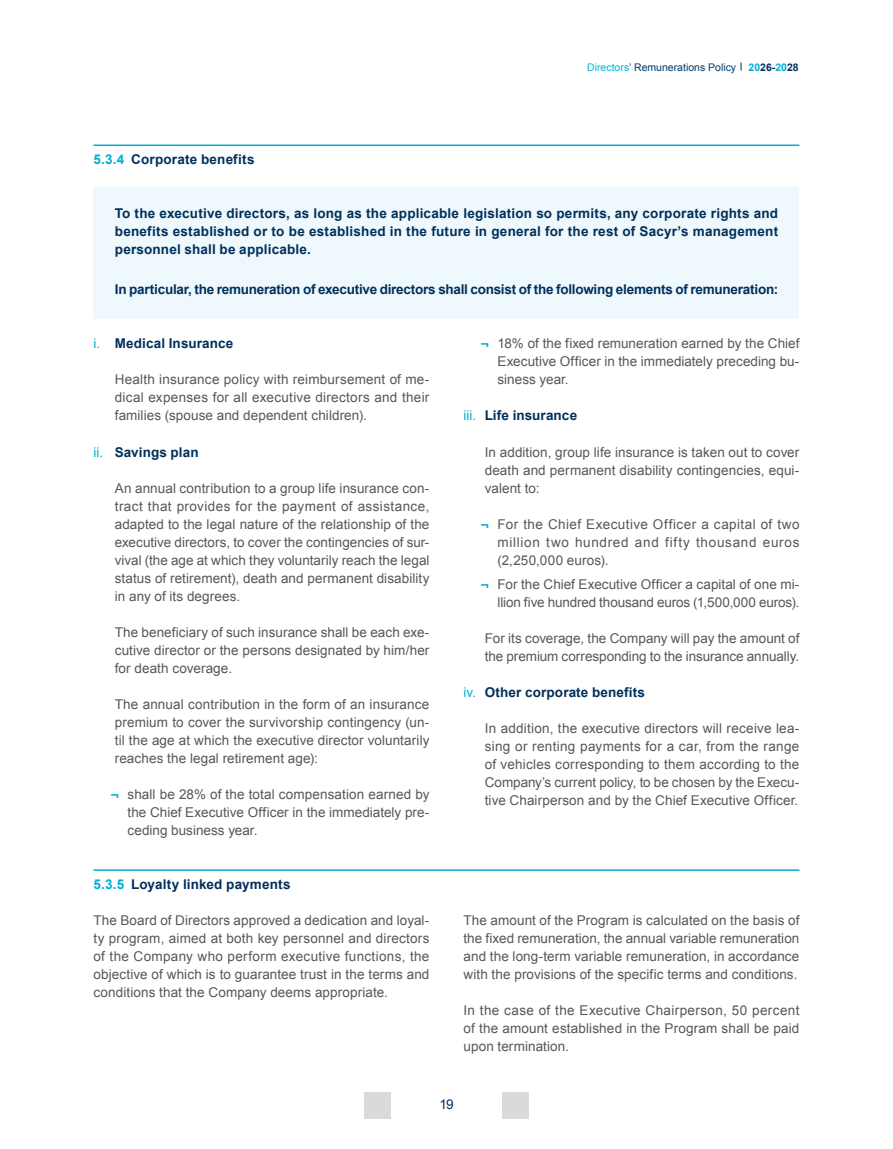
<style>
.page{position:relative;width:893px;height:1149px;background:#fff}
.page>*{position:absolute;margin:0;border:0;box-sizing:border-box;transform-origin:0 0}
.N2__TXT{font:13.5px/18px "Arial";letter-spacing:.005em;color:#575756;text-align:justify}
.TXT{font:13.5px/18px "Arial";letter-spacing:.01em;color:#575756;text-align:justify}
.TXT__sombra__expandido{font:700 13.5px/18px "Arial";letter-spacing:.005em;color:#00305b;text-align:justify}
.TXT__sombra__expandido-2{font:700 13.5px "Arial";letter-spacing:-.02em;color:#00305b}
.t1{font:13.5px "Arial";color:#00305b}
.t2{font:10.5px "Arial";color:#033d68}
.s1{color:#00afd2}
.s2{color:#00b7d7}
.s3{font-weight:700;color:#00afd2}
.s4{font-weight:700;color:#00305b}
.s5{font-weight:400;color:#00afd2}
.s6{font-family:"Akkurat";font-weight:700;color:#00afd2}
</style>
<div class="page">
<hr style="left:94px;top:144px;width:705px;height:2px;background:#00afd2">
<div style="left:94px;top:187px;width:705px;height:91px;background:#eff8fc"></div>
<div style="left:94px;top:263px;width:705px;height:55px;background:#eff8fc"></div>
<hr style="left:94px;top:869px;width:705px;height:1px;background:#00afd2">
<div style="left:502px;top:1091px;width:26px;height:27px;background:#dadadb"></div>
<div style="left:365px;top:1091px;width:26px;height:27px;background:#dadadb"></div>
<p class="TXT__sombra__expandido" style="left:94px;top:151px;width:162px"><span class="s1">5.3.4</span> Corporate benefits</p>
<p class="t2" style="left:587px;top:60px;width:213px"><span class="s2">Directors</span>’ Remunerations Policy <span class="s3">20</span><span class="s4">26-</span><span class="s3">20</span><span class="s4">28</span></p>
<p class="TXT__sombra__expandido" style="left:115px;top:205px;width:665px">To the executive directors, as long as the applicable legislation so permits, any corporate rights and benefits established or to be established in the future in general for the rest of Sacyr’s management personnel shall be applicable.</p>
<p class="TXT__sombra__expandido-2" style="left:115px;top:281px;width:665px">In particular, the remuneration of executive directors shall consist of the following elements of remuneration:</p>
<p class="TXT__sombra__expandido" style="left:94px;top:335px;width:141px"><span class="s5">i.</span> Medical Insurance</p>
<p class="N2__TXT" style="left:115px;top:371px;width:316px">Health insurance policy with reimbursement of me&shy;dical expenses for all executive directors and their families (spouse and dependent children).</p>
<p class="TXT__sombra__expandido" style="left:94px;top:443px;width:107px"><span class="s5">ii.</span> Savings plan</p>
<p class="N2__TXT" style="left:115px;top:479px;width:316px">An annual contribution to a group life insurance con&shy;tract that provides for the payment of assistance, adapted to the legal nature of the relationship of the executive directors, to cover the contingencies of sur&shy;vival (the age at which they voluntarily reach the legal status of retirement), death and permanent disability in any of its degrees.</p>
<p class="N2__TXT" style="left:115px;top:623px;width:316px">The beneficiary of such insurance shall be each exe&shy;cutive director or the persons designated by him/her for death coverage.</p>
<p class="N2__TXT" style="left:115px;top:695px;width:316px">The annual contribution in the form of an insurance premium to cover the survivorship contingency (un&shy;til the age at which the executive director voluntarily reaches the legal retirement age):</p>
<p class="N2__TXT" style="left:128px;top:785px;width:303px;text-indent:-17px"><span class="s6">¬</span> shall be 28% of the total compensation earned by the Chief Executive Officer in the immediately pre&shy;ceding business year.</p>
<p class="N2__TXT" style="left:497px;top:335px;width:303px;text-indent:-17px"><span class="s6">¬</span> 18% of the fixed remuneration earned by the Chief Executive Officer in the immediately preceding bu&shy;siness year.</p>
<p class="TXT__sombra__expandido" style="left:463px;top:407px;width:115px"><span class="s5">iii.</span> Life insurance</p>
<p class="N2__TXT" style="left:485px;top:443px;width:316px">In addition, group life insurance is taken out to cover death and permanent disability contingencies, equi&shy;valent to:</p>
<p class="N2__TXT" style="left:497px;top:515px;width:303px;text-indent:-17px"><span class="s6">¬</span> For the Chief Executive Officer a capital of two million two hundred and fifty thousand euros (2,250,000 euros).</p>
<p class="N2__TXT" style="left:480px;top:575px;width:320px;text-align:right"><span class="s6">¬</span> For the Chief Executive Officer a capital of one mi&shy;llion five hundred thousand euros (1,500,000 euros).</p>
<p class="N2__TXT" style="left:485px;top:629px;width:316px">For its coverage, the Company will pay the amount of the premium corresponding to the insurance annually.</p>
<p class="TXT__sombra__expandido" style="left:463px;top:683px;width:183px"><span class="s5">iv.</span> Other corporate benefits</p>
<p class="N2__TXT" style="left:485px;top:719px;width:316px">In addition, the executive directors will receive lea&shy;sing or renting payments for a car, from the range of vehicles corresponding to them according to the Company’s current policy, to be chosen by the Execu&shy;tive Chairperson and by the Chief Executive Officer.</p>
<p class="TXT__sombra__expandido" style="left:94px;top:875px;width:198px"><span class="s1">5.3.5</span> Loyalty linked payments</p>
<p class="TXT" style="left:94px;top:911px;width:337px">The Board of Directors approved a dedication and loyal&shy;ty program, aimed at both key personnel and directors of the Company who perform executive functions, the objective of which is to guarantee trust in the terms and conditions that the Company deems appropriate.</p>
<p class="TXT" style="left:463px;top:911px;width:337px">The amount of the Program is calculated on the basis of the fixed remuneration, the annual variable remuneration and the long-term variable remuneration, in accordance with the provisions of the specific terms and conditions.</p>
<p class="TXT" style="left:463px;top:1001px;width:337px">In the case of the Executive Chairperson, 50 percent of the amount established in the Program shall be paid upon termination.</p>
<p class="t1" style="left:439px;top:1094px;width:16px">19</p>
</div>
